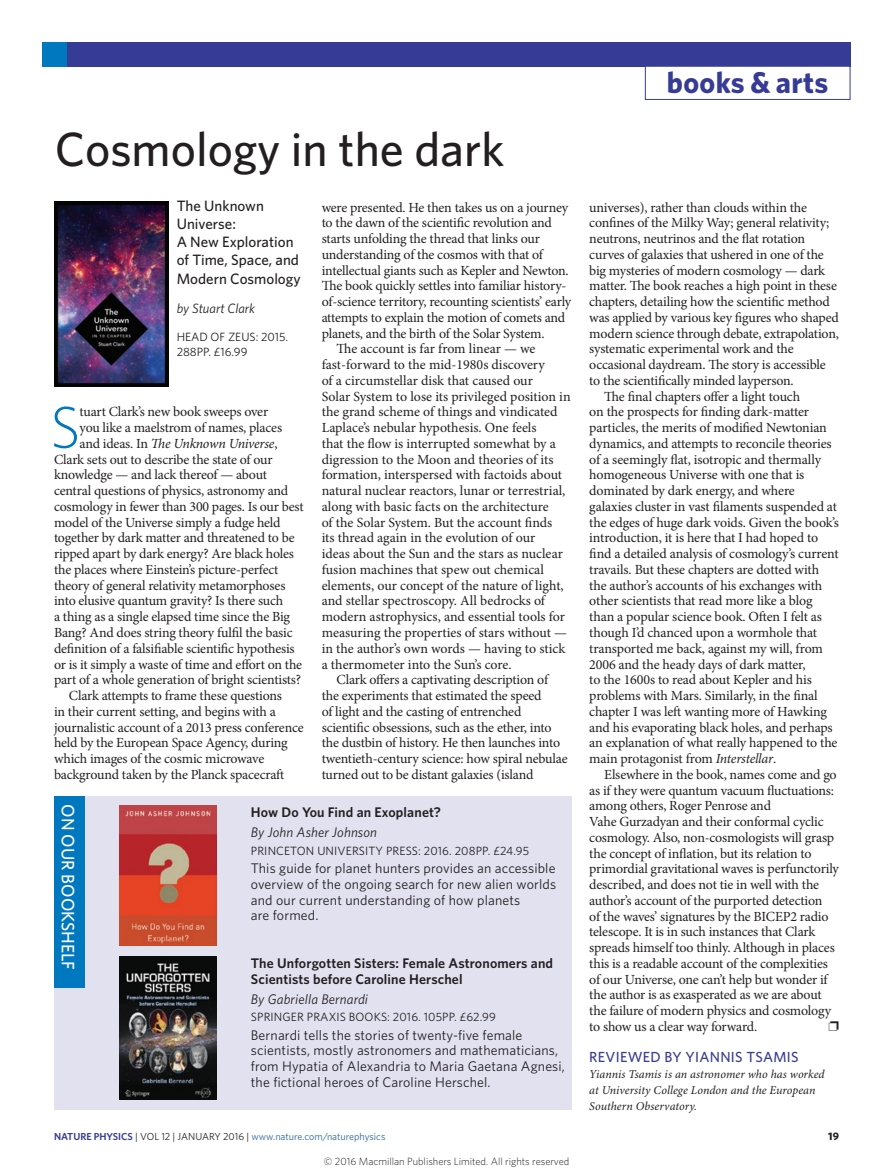
<style>
.page{position:relative;width:893px;height:1174px;background:#fff}
.page>*{position:absolute;margin:0;border:0;box-sizing:border-box;transform-origin:0 0}
.Body_first_w_drop_c{font:300 59.4px "Whitney";color:#0078c0}
.Title{font:500 48px "Whitney";color:#231f20}
.t1{font:700 30px "Whitney";letter-spacing:.01em;color:#363b95}
.t2{font:500 18px "Whitney";color:#fff}
.Book_title{font:500 15px/18px "Whitney";color:#231f20}
.Reviewer{font:500 14.7px "Whitney";letter-spacing:.02em;color:#363b95}
.Body_text{font:13.95px/15.8px "Minion Pro";letter-spacing:-.015em;color:#231f20}
.Body_first_w_drop_c-2{font:13.95px "Minion Pro";letter-spacing:-.015em;color:#231f20}
.B_A_box_body_first{font:13.95px/15.8px "Whitney";letter-spacing:.01em;color:#231f20}
.B_A_box_book_title{font:600 13.95px/15.8px "Whitney";letter-spacing:.01em;color:#231f20}
.B_A_box_book_author{font:italic 13.95px "Whitney";letter-spacing:.01em;color:#231f20}
.Body_first_w_drop_c-3{font:italic 13.95px "Minion Pro";letter-spacing:-.025em;color:#231f20}
.Book_author{font:italic 13.5px "Whitney";color:#231f20}
.Author_information{font:italic 12px/15.8px "Minion Pro";letter-spacing:.005em;color:#231f20}
.B_A_box_book_info{font:12px "Whitney";letter-spacing:.01em;color:#231f20}
.Book_author-2{font:12px/15px "Whitney";color:#231f20}
.t3{font:700 10.8px "Whitney";color:#231f20}
.t4{font:300 10.5px "Whitney";color:#231f20}
.t5{font:10.2px "Whitney";color:#2f679b}
.s1{font-style:normal}
.s2{font-style:italic}
.s3{font-weight:600;color:#363b95}
.s4{color:#231f20}
</style>
<div class="page">
<div style="left:43px;top:43px;width:807px;height:24px;background:#363b95"></div>
<div style="left:43px;top:43px;width:24px;height:24px;background:#0078c0"></div>
<div style="left:645px;top:66px;width:205px;height:34px;border:1px solid #363b95"></div>
<img style="left:54px;top:201px;width:114px;height:186px">
<div style="left:54px;top:796px;width:517px;height:313px;background:#e2e1ef"></div>
<div style="left:54px;top:796px;width:30px;height:191px;background:#0078c0"></div>
<img style="left:119px;top:805px;width:98px;height:140px">
<img style="left:119px;top:956px;width:98px;height:143px">
<p class="Title" style="left:55px;top:118px;width:451px">Cosmology in the dark</p>
<p class="Book_title" style="left:177px;top:197px;width:89px">The Unknown<br>Universe:</p>
<p class="Book_title" style="left:177px;top:233px;width:125px">A New Exploration of Time, Space, and<br>Modern Cosmology</p>
<p class="Book_author" style="left:177px;top:299px;width:80px">by Stuart Clark</p>
<p class="Book_author-2" style="left:177px;top:328px;width:113px">HEAD OF ZEUS: 2015.<br>288PP. £16.99</p>
<p class="Body_text" style="left:322px;top:199px;width:251px">were presented. He then takes us on a journey to the dawn of the scientific revolution and starts unfolding the thread that links our understanding of the cosmos with that of intellectual giants such as Kepler and Newton.<br>The book quickly settles into familiar history&shy;of-science territory, recounting scientists’ early attempts to explain the motion of comets and planets, and the birth of the Solar System.</p>
<p class="Body_text" style="left:322px;top:341px;width:250px;text-indent:15px">The account is far from linear — we fast-forward to the mid-1980s discovery<br>of a circumstellar disk that caused our<br>Solar System to lose its privileged position in the grand scheme of things and vindicated Laplace’s nebular hypothesis. One feels<br>that the flow is interrupted somewhat by a digression to the Moon and theories of its formation, interspersed with factoids about natural nuclear reactors, lunar or terrestrial, along with basic facts on the architecture<br>of the Solar System. But the account finds<br>its thread again in the evolution of our<br>ideas about the Sun and the stars as nuclear fusion machines that spew out chemical elements, our concept of the nature of light, and stellar spectroscopy. All bedrocks of modern astrophysics, and essential tools for measuring the properties of stars without — in the author’s own words — having to stick a thermometer into the Sun’s core.</p>
<p class="Body_text" style="left:322px;top:672px;width:248px;text-indent:15px">Clark offers a captivating description of the experiments that estimated the speed<br>of light and the casting of entrenched scientific obsessions, such as the ether, into the dustbin of history. He then launches into twentieth-century science: how spiral nebulae turned out to be distant galaxies (island</p>
<p class="Body_first_w_drop_c" style="left:50px;top:387px;width:32px">S</p>
<p class="Body_first_w_drop_c-2" style="left:80px;top:402px;width:190px">tuart Clark’s new book sweeps over</p>
<p class="Body_first_w_drop_c-2" style="left:80px;top:418px;width:204px">you like a maelstrom of names, places</p>
<p class="Body_first_w_drop_c-3" style="left:80px;top:435px;width:199px"><span class="s1">and ideas. In</span> The Unknown Universe<span class="s1">,</span></p>
<p class="Body_first_w_drop_c-2" style="left:54px;top:450px;width:220px">Clark sets out to describe the state of our</p>
<p class="Body_first_w_drop_c-2" style="left:54px;top:465px;width:215px">knowledge — and lack thereof — about</p>
<p class="Body_first_w_drop_c-2" style="left:54px;top:481px;width:236px">central questions of physics, astronomy and</p>
<p class="Body_first_w_drop_c-2" style="left:54px;top:497px;width:251px">cosmology in fewer than 300 pages. Is our best</p>
<p class="Body_first_w_drop_c-2" style="left:54px;top:513px;width:228px">model of the Universe simply a fudge held</p>
<p class="Body_first_w_drop_c-2" style="left:54px;top:528px;width:242px">together by dark matter and threatened to be</p>
<p class="Body_first_w_drop_c-2" style="left:54px;top:544px;width:242px">ripped apart by dark energy? Are black holes</p>
<p class="Body_first_w_drop_c-2" style="left:54px;top:560px;width:226px">the places where Einstein’s picture-perfect</p>
<p class="Body_first_w_drop_c-2" style="left:54px;top:576px;width:233px">theory of general relativity metamorphoses</p>
<p class="Body_first_w_drop_c-2" style="left:54px;top:591px;width:231px">into elusive quantum gravity? Is there such</p>
<p class="Body_first_w_drop_c-2" style="left:54px;top:607px;width:238px">a thing as a single elapsed time since the Big</p>
<p class="Body_first_w_drop_c-2" style="left:54px;top:623px;width:240px">Bang? And does string theory fulfil the basic</p>
<p class="Body_first_w_drop_c-2" style="left:54px;top:639px;width:242px">definition of a falsifiable scientific hypothesis</p>
<p class="Body_first_w_drop_c-2" style="left:54px;top:654px;width:250px">or is it simply a waste of time and effort on the</p>
<p class="Body_first_w_drop_c-2" style="left:54px;top:670px;width:249px">part of a whole generation of bright scientists?</p>
<p class="Body_text" style="left:54px;top:687px;width:251px;text-indent:15px">Clark attempts to frame these questions<br>in their current setting, and begins with a journalistic account of a 2013 press conference held by the European Space Agency, during which images of the cosmic microwave background taken by the Planck spacecraft</p>
<p class="t2" style="left:80px;top:804px;width:167px;rotate:90deg">ON OUR BOOKSHELF</p>
<p class="B_A_box_book_title" style="left:251px;top:804px;width:192px">How Do You Find an Exoplanet?</p>
<p class="B_A_box_book_author" style="left:251px;top:823px;width:128px">By John Asher Johnson</p>
<p class="B_A_box_book_info" style="left:251px;top:842px;width:280px">PRINCETON UNIVERSITY PRESS: 2016. 208PP. £24.95</p>
<p class="B_A_box_body_first" style="left:251px;top:860px;width:307px">This guide for planet hunters provides an accessible overview of the ongoing search for new alien worlds and our current understanding of how planets<br>are formed.</p>
<p class="B_A_box_book_title" style="left:251px;top:954px;width:304px">The Unforgotten Sisters: Female Astronomers and<br>Scientists before Caroline Herschel</p>
<p class="B_A_box_book_author" style="left:251px;top:989px;width:119px">By Gabriella Bernardi</p>
<p class="B_A_box_book_info" style="left:251px;top:1009px;width:247px">SPRINGER PRAXIS BOOKS: 2016. 105PP. £62.99</p>
<p class="B_A_box_body_first" style="left:251px;top:1026px;width:316px">Bernardi tells the stories of twenty-five female scientists, mostly astronomers and mathematicians, from Hypatia of Alexandria to Maria Gaetana Agnesi, the fictional heroes of Caroline Herschel.</p>
<h3 class="t1" style="left:667px;top:62px;width:163px">books &amp; arts</h3>
<p class="Body_text" style="left:589px;top:199px;width:251px">universes), rather than clouds within the confines of the Milky Way; general relativity; neutrons, neutrinos and the flat rotation curves of galaxies that ushered in one of the big mysteries of modern cosmology — dark matter. The book reaches a high point in these chapters, detailing how the scientific method was applied by various key figures who shaped modern science through debate, extrapolation, systematic experimental work and the occasional daydream. The story is accessible to the scientifically minded layperson.</p>
<p class="Body_text" style="left:589px;top:388px;width:251px;text-indent:15px">The final chapters offer a light touch<br>on the prospects for finding dark-matter particles, the merits of modified Newtonian dynamics, and attempts to reconcile theories of a seemingly flat, isotropic and thermally homogeneous Universe with one that is dominated by dark energy, and where galaxies cluster in vast filaments suspended at the edges of huge dark voids. Given the book’s introduction, it is here that I had hoped to find a detailed analysis of cosmology’s current travails. But these chapters are dotted with the author’s accounts of his exchanges with other scientists that read more like a blog than a popular science book. Often I felt as though I’d chanced upon a wormhole that transported me back, against my will, from 2006 and the heady days of dark matter,<br>to the 1600s to read about Kepler and his problems with Mars. Similarly, in the final chapter I was left wanting more of Hawking and his evaporating black holes, and perhaps an explanation of what really happened to the main protagonist from <span class="s2">Interstellar</span>.</p>
<p class="Body_text" style="left:589px;top:766px;width:251px;text-indent:15px">Elsewhere in the book, names come and go as if they were quantum vacuum fluctuations: among others, Roger Penrose and<br>Vahe Gurzadyan and their conformal cyclic cosmology. Also, non-cosmologists will grasp the concept of inflation, but its relation to primordial gravitational waves is perfunctorily described, and does not tie in well with the author’s account of the purported detection<br>of the waves’ signatures by the BICEP2 radio telescope. It is in such instances that Clark spreads himself too thinly. Although in places this is a readable account of the complexities of our Universe, one can’t help but wonder if the author is as exasperated as we are about the failure of modern physics and cosmology to show us a clear way forward.</p>
<p class="Reviewer" style="left:589px;top:1047px;width:211px">REVIEWED BY YIANNIS TSAMIS</p>
<p class="Author_information" style="left:589px;top:1067px;width:237px">Yiannis Tsamis is an astronomer who has worked at University College London and the European<br>Southern Observatory.</p>
<p class="t5" style="left:54px;top:1129px;width:333px"><span class="s3">NATURE PHYSICS</span> <span class="s4">| VOL 12 | JANUARY 2016 |</span> www.nature.com/naturephysics</p>
<p class="t3" style="left:828px;top:1129px;width:12px">19</p>
<p class="t4" style="left:324px;top:1154px;width:247px">© 2016 Macmillan Publishers Limited. All rights reserved</p>
</div>
